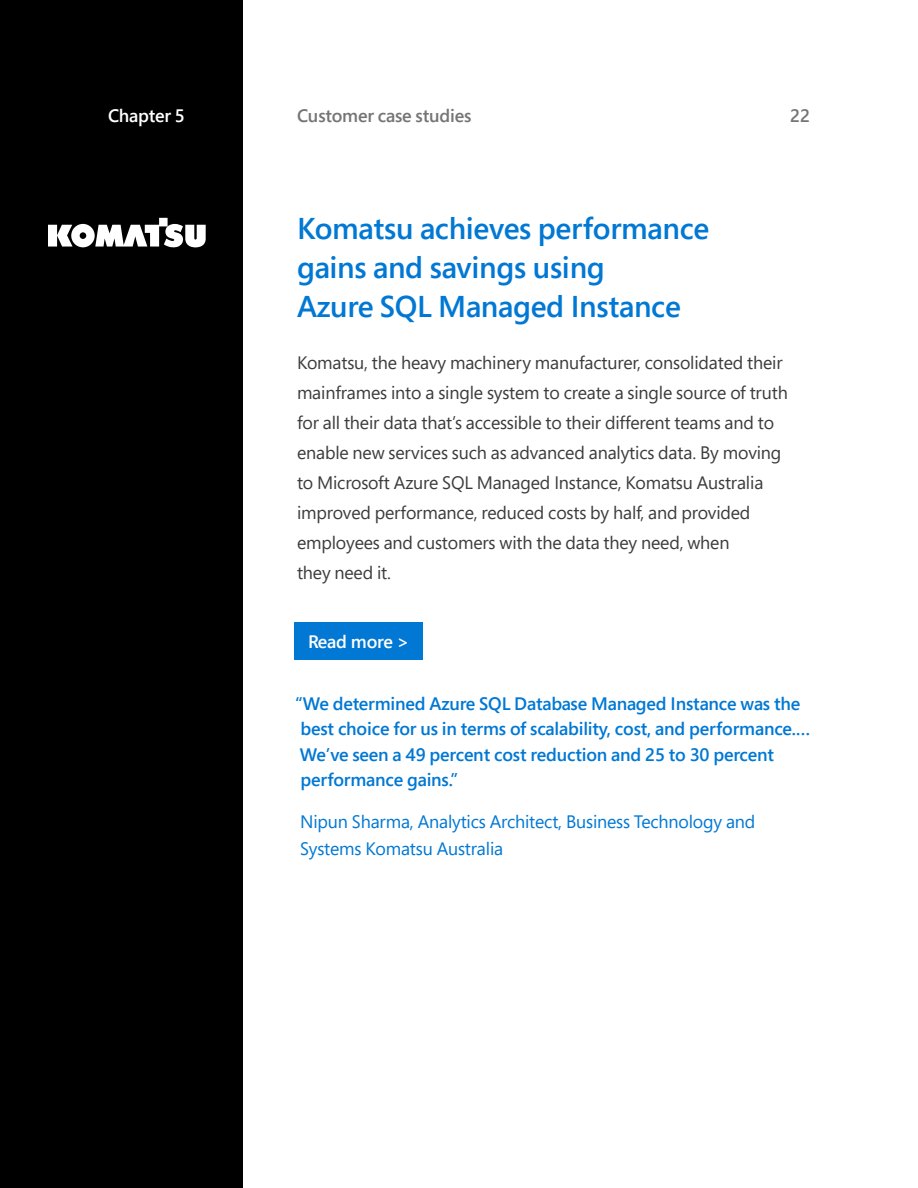
<style>
.page{position:relative;width:918px;height:1188px;background:#fff}
.page>*{position:absolute;margin:0;border:0;box-sizing:border-box;transform-origin:0 0}
.H2__OUT_OF_TOC{font:600 30px/39px "Segoe Pro";letter-spacing:-.01em;color:#0078d4}
.Body{font:18px/30px "Segoe Pro";letter-spacing:-.01em;color:#3c3c3c}
.t1{font:600 18px/25.5px "Segoe Pro";letter-spacing:-.01em;color:#0078d4}
.Who{font:18px/27px "Segoe Pro";letter-spacing:-.01em;color:#0078d4}
.t2{font:600 18px "Segoe Pro";letter-spacing:-.01em;color:#757575}
.Button_Read_More{font:600 18px "Segoe Pro";letter-spacing:-.01em;color:#fff}
</style>
<div class="page">
<div style="left:0;top:0;width:243px;height:1188px;background:#000"></div>
<svg style="left:48px;top:218px;width:158px;height:29px"></svg>
<div style="left:295px;top:623px;width:128px;height:37px;background:#0078d4"></div>
<p class="Button_Read_More" style="left:108px;top:103px;width:78px">Chapter 5</p>
<p class="t2" style="left:297px;top:103px;width:176px">Customer case studies</p>
<p class="t2" style="left:790px;top:103px;width:21px">22</p>
<h1 class="H2__OUT_OF_TOC" style="left:297px;top:208px;width:414px">Komatsu achieves performance gains and savings using<br>Azure SQL Managed Instance</h1>
<p class="Body" style="left:297px;top:347px;width:492px">Komatsu, the heavy machinery manufacturer, consolidated their mainframes into a single system to create a single source of truth for all their data that’s accessible to their different teams and to enable new services such as advanced analytics data. By moving to Microsoft Azure SQL Managed Instance, Komatsu Australia improved performance, reduced costs by half, and provided employees and customers with the data they need, when<br>they need it.</p>
<p class="Button_Read_More" style="left:308px;top:630px;width:103px">Read more &gt;</p>
<p class="t1" style="left:295px;top:690px;width:517px">“We determined Azure SQL Database Managed Instance was the best choice for us in terms of scalability, cost, and performance.… We’ve seen a 49 percent cost reduction and 25 to 30 percent performance gains.”</p>
<p class="Who" style="left:300px;top:808px;width:457px">Nipun Sharma, Analytics Architect, Business Technology and<br>Systems Komatsu Australia</p>
</div>
